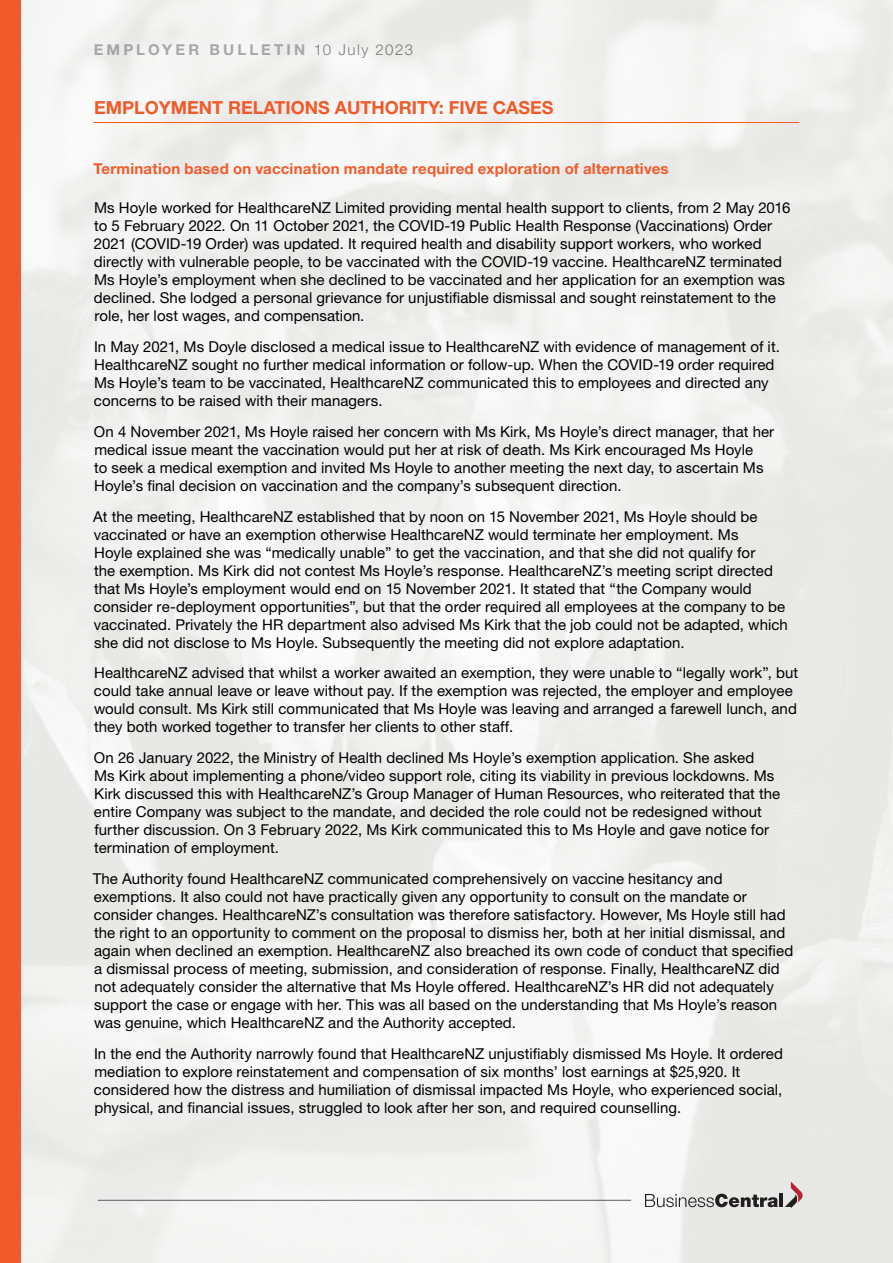
<style>
.page{position:relative;width:893px;height:1263px;background:#fff}
.page>*{position:absolute;margin:0;border:0;box-sizing:border-box;transform-origin:0 0}
.t1{font:700 18px "Helvetica Neue LT Pro";color:#f15a2a}
.t2{font:15px/18px "Helvetica Neue LT Pro";letter-spacing:.005em;color:#000}
.t3{font:700 15px "Helvetica Neue LT Pro";letter-spacing:.015em;color:#f15a2a}
.t4{font:700 15px "Helvetica Neue LT Pro";letter-spacing:.21em;color:#5c5b63}
.s1{font-weight:300;color:#000}
</style>
<div class="page">
<img style="left:21px;top:0;width:872px;height:1263px">
<hr style="left:98px;top:1200px;width:533px;height:1px;background:#5c5b63">
<svg style="left:645px;top:1194px;width:133px;height:13px"></svg>
<hr style="left:779px;top:1194px;width:4px;height:13px;background:#231f20">
<svg style="left:785px;top:1181px;width:18px;height:27px"></svg>
<div style="left:0;top:0;width:21px;height:1263px;background:#f15a2a"></div>
<hr style="left:94px;top:122px;width:705px;height:1px;background:#f15a2a">
<p class="t4" style="left:94px;top:41px;width:321px">EMPLOYER BULLETIN <span class="s1">10 July 2023</span></p>
<p class="t1" style="left:94px;top:96px;width:461px">EMPLOYMENT RELATIONS AUTHORITY: FIVE CASES</p>
<p class="t3" style="left:93px;top:159px;width:577px">Termination based on vaccination mandate required exploration of alternatives</p>
<p class="t2" style="left:94px;top:199px;width:698px">Ms Hoyle worked for HealthcareNZ Limited providing mental health support to clients, from 2 May 2016 to 5 February 2022. On 11 October 2021, the COVID-19 Public Health Response (Vaccinations) Order 2021 (COVID-19 Order) was updated. It required health and disability support workers, who worked directly with vulnerable people, to be vaccinated with the COVID-19 vaccine. HealthcareNZ terminated Ms Hoyle’s employment when she declined to be vaccinated and her application for an exemption was declined. She lodged a personal grievance for unjustifiable dismissal and sought reinstatement to the role, her lost wages, and compensation.</p>
<p class="t2" style="left:94px;top:337px;width:687px">In May 2021, Ms Doyle disclosed a medical issue to HealthcareNZ with evidence of management of it.<br>HealthcareNZ sought no further medical information or follow-up. When the COVID-19 order required Ms Hoyle’s team to be vaccinated, HealthcareNZ communicated this to employees and directed any concerns to be raised with their managers.</p>
<p class="t2" style="left:94px;top:422px;width:682px">On 4 November 2021, Ms Hoyle raised her concern with Ms Kirk, Ms Hoyle’s direct manager, that her medical issue meant the vaccination would put her at risk of death. Ms Kirk encouraged Ms Hoyle<br>to seek a medical exemption and invited Ms Hoyle to another meeting the next day, to ascertain Ms Hoyle’s final decision on vaccination and the company’s subsequent direction.</p>
<p class="t2" style="left:93px;top:507px;width:696px">At the meeting, HealthcareNZ established that by noon on 15 November 2021, Ms Hoyle should be vaccinated or have an exemption otherwise HealthcareNZ would terminate her employment. Ms<br>Hoyle explained she was “medically unable” to get the vaccination, and that she did not qualify for<br>the exemption. Ms Kirk did not contest Ms Hoyle’s response. HealthcareNZ’s meeting script directed that Ms Hoyle’s employment would end on 15 November 2021. It stated that “the Company would consider re-deployment opportunities”, but that the order required all employees at the company to be vaccinated. Privately the HR department also advised Ms Kirk that the job could not be adapted, which she did not disclose to Ms Hoyle. Subsequently the meeting did not explore adaptation.</p>
<p class="t2" style="left:94px;top:664px;width:706px">HealthcareNZ advised that whilst a worker awaited an exemption, they were unable to “legally work”, but could take annual leave or leave without pay. If the exemption was rejected, the employer and employee would consult. Ms Kirk still communicated that Ms Hoyle was leaving and arranged a farewell lunch, and they both worked together to transfer her clients to other staff.</p>
<p class="t2" style="left:94px;top:748px;width:688px">On 26 January 2022, the Ministry of Health declined Ms Hoyle’s exemption application. She asked<br>Ms Kirk about implementing a phone/video support role, citing its viability in previous lockdowns. Ms Kirk discussed this with HealthcareNZ’s Group Manager of Human Resources, who reiterated that the entire Company was subject to the mandate, and decided the role could not be redesigned without further discussion. On 3 February 2022, Ms Kirk communicated this to Ms Hoyle and gave notice for termination of employment.</p>
<p class="t2" style="left:93px;top:869px;width:702px">The Authority found HealthcareNZ communicated comprehensively on vaccine hesitancy and exemptions. It also could not have practically given any opportunity to consult on the mandate or consider changes. HealthcareNZ’s consultation was therefore satisfactory. However, Ms Hoyle still had the right to an opportunity to comment on the proposal to dismiss her, both at her initial dismissal, and again when declined an exemption. HealthcareNZ also breached its own code of conduct that specified a dismissal process of meeting, submission, and consideration of response. Finally, HealthcareNZ did not adequately consider the alternative that Ms Hoyle offered. HealthcareNZ’s HR did not adequately support the case or engage with her. This was all based on the understanding that Ms Hoyle’s reason was genuine, which HealthcareNZ and the Authority accepted.</p>
<p class="t2" style="left:94px;top:1044px;width:690px">In the end the Authority narrowly found that HealthcareNZ unjustifiably dismissed Ms Hoyle. It ordered mediation to explore reinstatement and compensation of six months’ lost earnings at $25,920. It considered how the distress and humiliation of dismissal impacted Ms Hoyle, who experienced social, physical, and financial issues, struggled to look after her son, and required counselling.</p>
</div>
